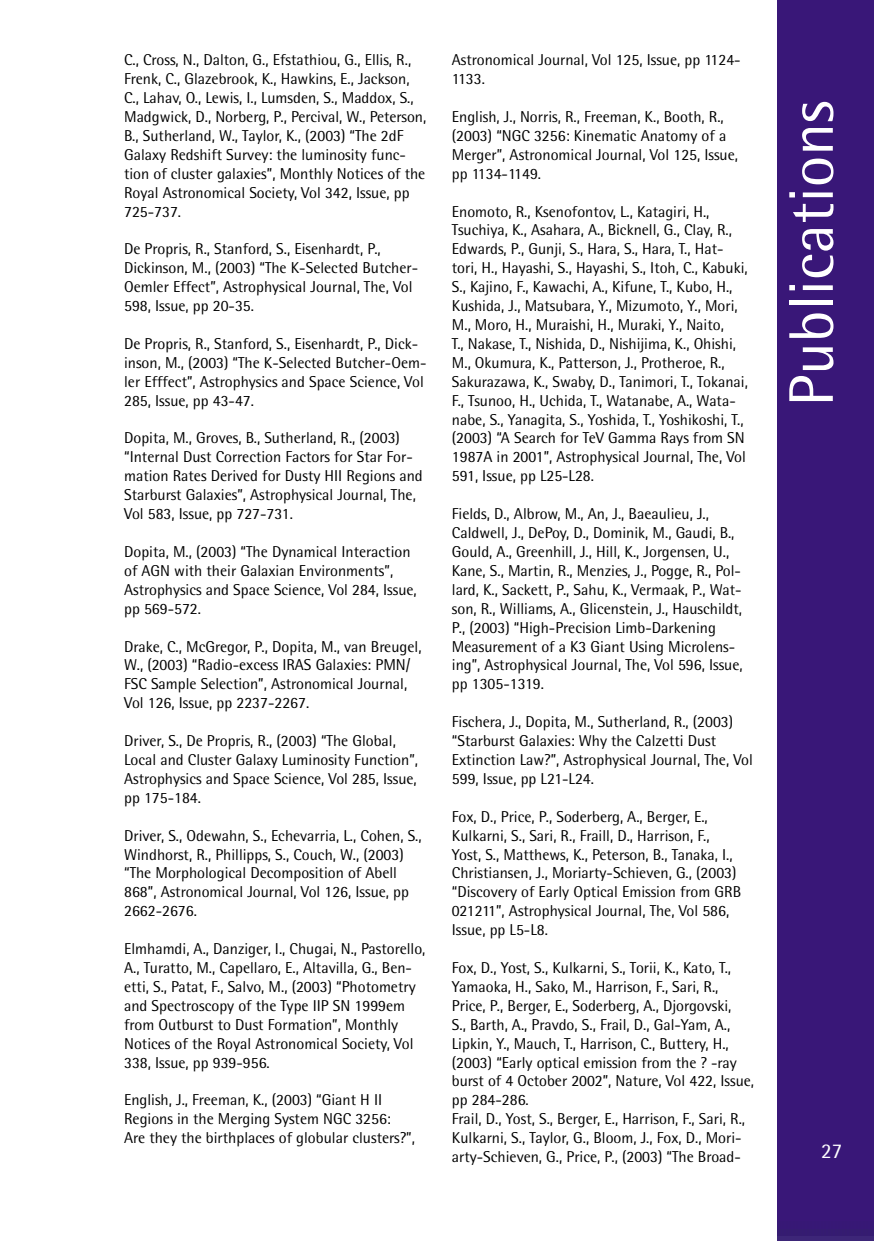
<style>
.page{position:relative;width:874px;height:1241px;background:#fff}
.page>*{position:absolute;margin:0;border:0;box-sizing:border-box;transform-origin:0 0}
.t1{font:63px "Rotis Semi Sans";color:#fff}
.t2{font:21px "Rotis Semi Sans";color:#fff}
.t3{font:15.75px/18.9px "Rotis Semi Sans";color:#000}
</style>
<div class="page">
<div style="left:777px;top:0;width:96px;height:1240px;background:#391778"></div>
<p class="t3" style="left:124px;top:50px;width:303px">C., Cross, N., Dalton, G., Efstathiou, G., Ellis, R., Frenk, C., Glazebrook, K., Hawkins, E., Jackson, C., Lahav, O., Lewis, I., Lumsden, S., Maddox, S., Madgwick, D., Norberg, P., Percival, W., Peterson, B., Sutherland, W., Taylor, K., (2003) “The 2dF Galaxy Redshift Survey: the luminosity func&shy;tion of cluster galaxies”, Monthly Notices of the Royal Astronomical Society, Vol 342, Issue, pp 725-737.</p>
<p class="t3" style="left:124px;top:239px;width:295px">De Propris, R., Stanford, S., Eisenhardt, P., Dickinson, M., (2003) “The K-Selected Butcher-Oemler Effect”, Astrophysical Journal, The, Vol 598, Issue, pp 20-35.</p>
<p class="t3" style="left:124px;top:334px;width:304px">De Propris, R., Stanford, S., Eisenhardt, P., Dick&shy;inson, M., (2003) “The K-Selected Butcher-Oem&shy;ler Efffect”, Astrophysics and Space Science, Vol 285, Issue, pp 43-47.</p>
<p class="t3" style="left:124px;top:428px;width:300px">Dopita, M., Groves, B., Sutherland, R., (2003) “Internal Dust Correction Factors for Star For&shy;mation Rates Derived for Dusty HII Regions and Starburst Galaxies”, Astrophysical Journal, The, Vol 583, Issue, pp 727-731.</p>
<p class="t3" style="left:124px;top:542px;width:294px">Dopita, M., (2003) “The Dynamical Interaction of AGN with their Galaxian Environments”, Astrophysics and Space Science, Vol 284, Issue, pp 569-572.</p>
<p class="t3" style="left:124px;top:636px;width:299px">Drake, C., McGregor, P., Dopita, M., van Breugel, W., (2003) “Radio-excess IRAS Galaxies: PMN/ FSC Sample Selection”, Astronomical Journal, Vol 126, Issue, pp 2237-2267.</p>
<p class="t3" style="left:124px;top:731px;width:295px">Driver, S., De Propris, R., (2003) “The Global, Local and Cluster Galaxy Luminosity Function”, Astrophysics and Space Science, Vol 285, Issue, pp 175-184.</p>
<p class="t3" style="left:124px;top:825px;width:299px">Driver, S., Odewahn, S., Echevarria, L., Cohen, S., Windhorst, R., Phillipps, S., Couch, W., (2003) “The Morphological Decomposition of Abell 868”, Astronomical Journal, Vol 126, Issue, pp 2662-2676.</p>
<p class="t3" style="left:124px;top:939px;width:303px">Elmhamdi, A., Danziger, I., Chugai, N., Pastorello, A., Turatto, M., Capellaro, E., Altavilla, G., Ben&shy;etti, S., Patat, F., Salvo, M., (2003) “Photometry and Spectroscopy of the Type IIP SN 1999em from Outburst to Dust Formation”, Monthly Notices of the Royal Astronomical Society, Vol 338, Issue, pp 939-956.</p>
<p class="t3" style="left:124px;top:1090px;width:292px">English, J., Freeman, K., (2003) “Giant H II<br>Regions in the Merging System NGC 3256:<br>Are they the birthplaces of globular clusters?”,</p>
<p class="t3" style="left:451px;top:50px;width:290px">Astronomical Journal, Vol 125, Issue, pp 1124-<br>1133.</p>
<p class="t3" style="left:451px;top:107px;width:287px">English, J., Norris, R., Freeman, K., Booth, R., (2003) “NGC 3256: Kinematic Anatomy of a Merger”, Astronomical Journal, Vol 125, Issue, pp 1134-1149.</p>
<p class="t3" style="left:451px;top:201px;width:297px">Enomoto, R., Ksenofontov, L., Katagiri, H., Tsuchiya, K., Asahara, A., Bicknell, G., Clay, R., Edwards, P., Gunji, S., Hara, S., Hara, T., Hat&shy;tori, H., Hayashi, S., Hayashi, S., Itoh, C., Kabuki, S., Kajino, F., Kawachi, A., Kifune, T., Kubo, H., Kushida, J., Matsubara, Y., Mizumoto, Y., Mori, M., Moro, H., Muraishi, H., Muraki, Y., Naito,<br>T., Nakase, T., Nishida, D., Nishijima, K., Ohishi, M., Okumura, K., Patterson, J., Protheroe, R., Sakurazawa, K., Swaby, D., Tanimori, T., Tokanai, F., Tsunoo, H., Uchida, T., Watanabe, A., Wata&shy;nabe, S., Yanagita, S., Yoshida, T., Yoshikoshi, T., (2003) “A Search for TeV Gamma Rays from SN 1987A in 2001”, Astrophysical Journal, The, Vol 591, Issue, pp L25-L28.</p>
<p class="t3" style="left:451px;top:504px;width:292px">Fields, D., Albrow, M., An, J., Baeaulieu, J., Caldwell, J., DePoy, D., Dominik, M., Gaudi, B., Gould, A., Greenhill, J., Hill, K., Jorgensen, U., Kane, S., Martin, R., Menzies, J., Pogge, R., Pol&shy;lard, K., Sackett, P., Sahu, K., Vermaak, P., Wat&shy;son, R., Williams, A., Glicenstein, J., Hauschildt, P., (2003) “High-Precision Limb-Darkening Measurement of a K3 Giant Using Microlens&shy;ing”, Astrophysical Journal, The, Vol 596, Issue, pp 1305-1319.</p>
<p class="t3" style="left:451px;top:712px;width:302px">Fischera, J., Dopita, M., Sutherland, R., (2003) “Starburst Galaxies: Why the Calzetti Dust Extinction Law?”, Astrophysical Journal, The, Vol 599, Issue, pp L21-L24.</p>
<p class="t3" style="left:451px;top:806px;width:290px">Fox, D., Price, P., Soderberg, A., Berger, E., Kulkarni, S., Sari, R., Fraill, D., Harrison, F., Yost, S., Matthews, K., Peterson, B., Tanaka, I., Christiansen, J., Moriarty-Schieven, G., (2003) “Discovery of Early Optical Emission from GRB 021211”, Astrophysical Journal, The, Vol 586, Issue, pp L5-L8.</p>
<p class="t3" style="left:451px;top:957px;width:303px">Fox, D., Yost, S., Kulkarni, S., Torii, K., Kato, T., Yamaoka, H., Sako, M., Harrison, F., Sari, R., Price, P., Berger, E., Soderberg, A., Djorgovski,<br>S., Barth, A., Pravdo, S., Frail, D., Gal-Yam, A., Lipkin, Y., Mauch, T., Harrison, C., Buttery, H., (2003) “Early optical emission from the ? -ray burst of 4 October 2002”, Nature, Vol 422, Issue, pp 284-286.<br>Frail, D., Yost, S., Berger, E., Harrison, F., Sari, R., Kulkarni, S., Taylor, G., Bloom, J., Fox, D., Mori&shy;arty-Schieven, G., Price, P., (2003) “The Broad-</p>
<h1 class="t1" style="left:773px;top:406px;width:307px;rotate:-90deg">Publications</h1>
<h2 class="t2" style="left:820px;top:1137px;width:23px">27</h2>
</div>
